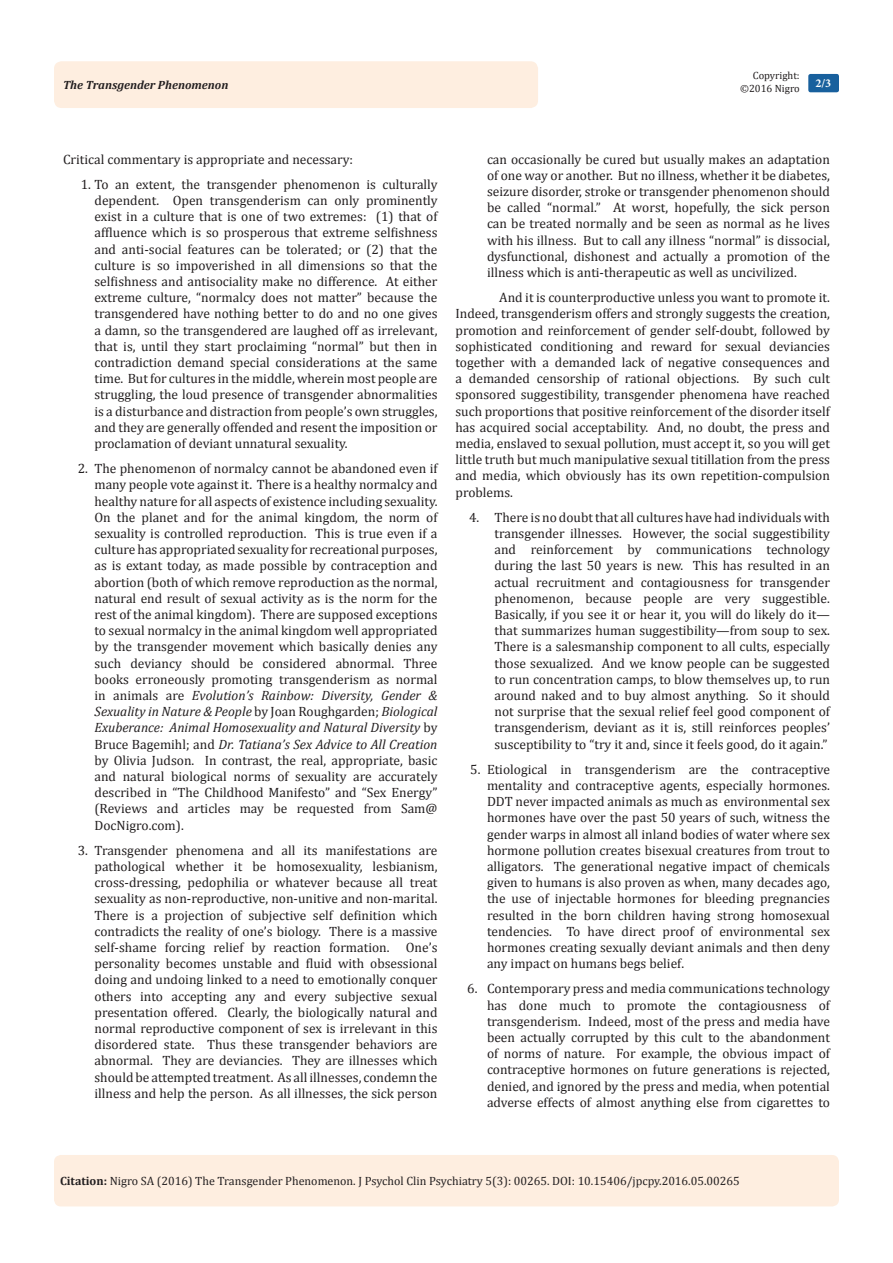
<style>
.page{position:relative;width:893px;height:1263px;background:#fff}
.page>*{position:absolute;margin:0;border:0;box-sizing:border-box;transform-origin:0 0}
.t1{font:13.5px/16.2px "Cambria";color:#231f20;text-align:justify}
.Citation{font:12px "Cambria";color:#231f20}
.t2{font:italic 700 12px "Cambria";color:#231f20}
.t3{font:700 12px "Minion Pro";color:#fff}
.t4{font:10.5px "Cambria";color:#231f20}
.s1{font-style:italic}
.s2{font-weight:700}
</style>
<div class="page">
<div style="left:54px;top:1155px;width:785px;height:51px;background:#feeee0;border-radius:7px"></div>
<div style="left:54px;top:61px;width:484px;height:47px;background:#feeee0;border-radius:8px"></div>
<div style="left:808px;top:74px;width:31px;height:18px;background:#18609d;border-radius:2px"></div>
<p class="t4" style="left:753px;top:69px;width:48px">Copyright:</p>
<p class="t4" style="left:740px;top:82px;width:61px">©2016 Nigro</p>
<p class="t2" style="left:63px;top:77px;width:167px">The Transgender Phenomenon</p>
<p class="t3" style="left:815px;top:75px;width:17px">2/3</p>
<p class="t1" style="left:63px;top:151px;width:292px">Critical commentary is appropriate and necessary:</p>
<p class="t1" style="left:94px;top:176px;width:344px;text-indent:-14px">1. To an extent, the transgender phenomenon is culturally dependent. Open transgenderism can only prominently exist in a culture that is one of two extremes: (1) that of affluence which is so prosperous that extreme selfishness and anti-social features can be tolerated; or (2) that the culture is so impoverished in all dimensions so that the selfishness and antisociality make no difference. At either extreme culture, “normalcy does not matter” because the transgendered have nothing better to do and no one gives a damn, so the transgendered are laughed off as irrelevant, that is, until they start proclaiming “normal” but then in contradiction demand special considerations at the same time. But for cultures in the middle, wherein most people are struggling, the loud presence of transgender abnormalities is a disturbance and distraction from people’s own struggles, and they are generally offended and resent the imposition or proclamation of deviant unnatural sexuality.</p>
<p class="t1" style="left:94px;top:460px;width:344px;text-indent:-17px">2. The phenomenon of normalcy cannot be abandoned even if many people vote against it. There is a healthy normalcy and healthy nature for all aspects of existence including sexuality.<br>On the planet and for the animal kingdom, the norm of sexuality is controlled reproduction. This is true even if a culture has appropriated sexuality for recreational purposes, as is extant today, as made possible by contraception and abortion (both of which remove reproduction as the normal, natural end result of sexual activity as is the norm for the rest of the animal kingdom). There are supposed exceptions to sexual normalcy in the animal kingdom well appropriated by the transgender movement which basically denies any such deviancy should be considered abnormal. Three books erroneously promoting transgenderism as normal in animals are <span class="s1">Evolution’s Rainbow: Diversity, Gender &amp; Sexuality in Nature &amp; People</span> by Joan Roughgarden; <span class="s1">Biological Exuberance: Animal Homosexuality and Natural Diversity</span> by Bruce Bagemihl; and <span class="s1">Dr. Tatiana’s Sex Advice to All Creation </span>by Olivia Judson. In contrast, the real, appropriate, basic and natural biological norms of sexuality are accurately described in “The Childhood Manifesto” and “Sex Energy” (Reviews and articles may be requested from Sam@ DocNigro.com).</p>
<p class="t1" style="left:94px;top:842px;width:344px;text-indent:-17px">3. Transgender phenomena and all its manifestations are pathological whether it be homosexuality, lesbianism, cross-dressing, pedophilia or whatever because all treat sexuality as non-reproductive, non-unitive and non-marital.<br>There is a projection of subjective self definition which contradicts the reality of one’s biology. There is a massive self-shame forcing relief by reaction formation. One’s personality becomes unstable and fluid with obsessional doing and undoing linked to a need to emotionally conquer others into accepting any and every subjective sexual presentation offered. Clearly, the biologically natural and normal reproductive component of sex is irrelevant in this disordered state. Thus these transgender behaviors are abnormal. They are deviancies. They are illnesses which should be attempted treatment. As all illnesses, condemn the illness and help the person. As all illnesses, the sick person</p>
<p class="t1" style="left:487px;top:151px;width:344px">can occasionally be cured but usually makes an adaptation of one way or another. But no illness, whether it be diabetes, seizure disorder, stroke or transgender phenomenon should be called “normal.” At worst, hopefully, the sick person can be treated normally and be seen as normal as he lives with his illness. But to call any illness “normal” is dissocial, dysfunctional, dishonest and actually a promotion of the illness which is anti-therapeutic as well as uncivilized.</p>
<p class="t1" style="left:455px;top:289px;width:376px;text-indent:44px">And it is counterproductive unless you want to promote it.<br>Indeed, transgenderism offers and strongly suggests the creation, promotion and reinforcement of gender self-doubt, followed by sophisticated conditioning and reward for sexual deviancies together with a demanded lack of negative consequences and a demanded censorship of rational objections. By such cult sponsored suggestibility, transgender phenomena have reached such proportions that positive reinforcement of the disorder itself has acquired social acceptability. And, no doubt, the press and media, enslaved to sexual pollution, must accept it, so you will get little truth but much manipulative sexual titillation from the press and media, which obviously has its own repetition-compulsion problems.</p>
<p class="t1" style="left:494px;top:509px;width:337px;text-indent:-26px">4. There is no doubt that all cultures have had individuals with transgender illnesses. However, the social suggestibility and reinforcement by communications technology during the last 50 years is new. This has resulted in an actual recruitment and contagiousness for transgender phenomenon, because people are very suggestible.<br>Basically, if you see it or hear it, you will do likely do it— that summarizes human suggestibility—from soup to sex.<br>There is a salesmanship component to all cults, especially those sexualized. And we know people can be suggested to run concentration camps, to blow themselves up, to run around naked and to buy almost anything. So it should not surprise that the sexual relief feel good component of transgenderism, deviant as it is, still reinforces peoples’ susceptibility to “try it and, since it feels good, do it again.”</p>
<p class="t1" style="left:487px;top:761px;width:344px;text-indent:-17px">5. Etiological in transgenderism are the contraceptive mentality and contraceptive agents, especially hormones.<br>DDT never impacted animals as much as environmental sex hormones have over the past 50 years of such, witness the gender warps in almost all inland bodies of water where sex hormone pollution creates bisexual creatures from trout to alligators. The generational negative impact of chemicals given to humans is also proven as when, many decades ago, the use of injectable hormones for bleeding pregnancies resulted in the born children having strong homosexual tendencies. To have direct proof of environmental sex hormones creating sexually deviant animals and then deny any impact on humans begs belief.</p>
<p class="t1" style="left:487px;top:981px;width:344px;text-indent:-20px">6. Contemporary press and media communications technology has done much to promote the contagiousness of transgenderism. Indeed, most of the press and media have been actually corrupted by this cult to the abandonment of norms of nature. For example, the obvious impact of contraceptive hormones on future generations is rejected, denied, and ignored by the press and media, when potential adverse effects of almost anything else from cigarettes to</p>
<p class="Citation" style="left:60px;top:1174px;width:681px"><span class="s2">Citation:</span> Nigro SA (2016) The Transgender Phenomenon. J Psychol Clin Psychiatry 5(3): 00265. DOI: 10.15406/jpcpy.2016.05.00265</p>
</div>
